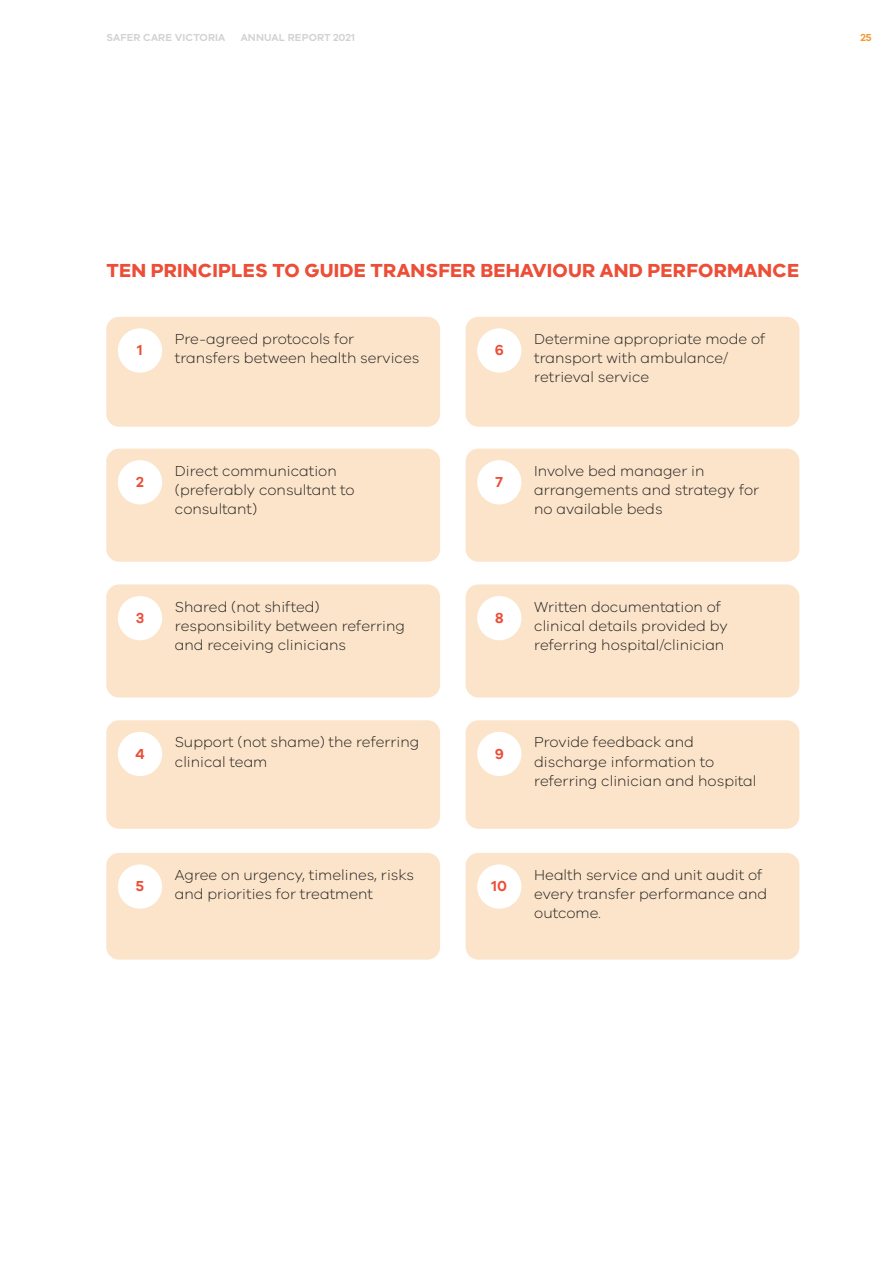
<style>
.page{position:relative;width:893px;height:1263px;background:#fff}
.page>*{position:absolute;margin:0;border:0;box-sizing:border-box;transform-origin:0 0}
.Heading_C_Orange_202{font:700 19.5px "VIC";letter-spacing:.01em;color:#ec4e37}
.Body_Copy_2022{font:300 15px/19px "VIC";color:#231f20}
.t1{font:600 15px "VIC";color:#ec4e37}
.t2{font:600 10.5px "VIC";letter-spacing:.01em;color:#d1d2d4}
.t3{font:600 10.5px "VIC";color:#f59632}
</style>
<div class="page">
<div style="left:106px;top:317px;width:334px;height:110px;background:#fbe4c9;border-radius:13px"></div>
<div style="left:466px;top:317px;width:333px;height:110px;background:#fbe4c9;border-radius:13px"></div>
<div style="left:106px;top:584px;width:334px;height:113px;background:#fbe4c9;border-radius:13px"></div>
<div style="left:466px;top:584px;width:333px;height:113px;background:#fbe4c9;border-radius:13px"></div>
<div style="left:106px;top:449px;width:334px;height:113px;background:#fbe4c9;border-radius:13px"></div>
<div style="left:466px;top:449px;width:333px;height:113px;background:#fbe4c9;border-radius:13px"></div>
<div style="left:106px;top:720px;width:334px;height:109px;background:#fbe4c9;border-radius:13px"></div>
<div style="left:466px;top:720px;width:333px;height:109px;background:#fbe4c9;border-radius:13px"></div>
<div style="left:106px;top:853px;width:334px;height:106px;background:#fbe4c9;border-radius:13px"></div>
<div style="left:466px;top:853px;width:333px;height:106px;background:#fbe4c9;border-radius:13px"></div>
<div style="left:118px;top:328px;width:44px;height:45px;background:#fff;border-radius:50%"></div>
<div style="left:477px;top:328px;width:44px;height:45px;background:#fff;border-radius:50%"></div>
<div style="left:118px;top:596px;width:44px;height:44px;background:#fff;border-radius:50%"></div>
<div style="left:477px;top:596px;width:44px;height:44px;background:#fff;border-radius:50%"></div>
<div style="left:118px;top:460px;width:44px;height:44px;background:#fff;border-radius:50%"></div>
<div style="left:477px;top:460px;width:44px;height:44px;background:#fff;border-radius:50%"></div>
<div style="left:118px;top:732px;width:44px;height:44px;background:#fff;border-radius:50%"></div>
<div style="left:477px;top:732px;width:44px;height:44px;background:#fff;border-radius:50%"></div>
<div style="left:118px;top:864px;width:44px;height:45px;background:#fff;border-radius:50%"></div>
<div style="left:477px;top:864px;width:44px;height:45px;background:#fff;border-radius:50%"></div>
<p class="t2" style="left:106px;top:31px;width:120px">SAFER CARE VICTORIA</p>
<p class="t2" style="left:241px;top:31px;width:116px">ANNUAL REPORT 2021</p>
<p class="t3" style="left:860px;top:31px;width:13px">25</p>
<p class="Heading_C_Orange_202" style="left:106px;top:258px;width:694px">TEN PRINCIPLES TO GUIDE TRANSFER BEHAVIOUR AND PERFORMANCE</p>
<p class="t1" style="left:137px;top:341px;width:7px">1</p>
<p class="Body_Copy_2022" style="left:175px;top:329px;width:246px">Pre-agreed protocols for transfers between health services</p>
<p class="t1" style="left:495px;top:341px;width:11px">6</p>
<p class="Body_Copy_2022" style="left:534px;top:329px;width:233px">Determine appropriate mode of transport with ambulance/ retrieval service</p>
<p class="t1" style="left:136px;top:473px;width:9px">2</p>
<p class="Body_Copy_2022" style="left:175px;top:461px;width:181px">Direct communication (preferably consultant to consultant)</p>
<p class="t1" style="left:496px;top:473px;width:9px">7</p>
<p class="Body_Copy_2022" style="left:534px;top:461px;width:227px">Involve bed manager in arrangements and strategy for no available beds</p>
<p class="t1" style="left:136px;top:609px;width:10px">3</p>
<p class="Body_Copy_2022" style="left:175px;top:597px;width:232px">Shared (not shifted) responsibility between referring and receiving clinicians</p>
<p class="t1" style="left:495px;top:609px;width:10px">8</p>
<p class="Body_Copy_2022" style="left:534px;top:597px;width:195px">Written documentation of clinical details provided by referring hospital/clinician</p>
<p class="t1" style="left:135px;top:744px;width:11px">4</p>
<p class="Body_Copy_2022" style="left:175px;top:732px;width:246px">Support (not shame) the referring clinical team</p>
<p class="t1" style="left:495px;top:744px;width:11px">9</p>
<p class="Body_Copy_2022" style="left:534px;top:732px;width:224px">Provide feedback and discharge information to referring clinician and hospital</p>
<p class="t1" style="left:136px;top:877px;width:10px">5</p>
<p class="Body_Copy_2022" style="left:175px;top:865px;width:241px">Agree on urgency, timelines, risks and priorities for treatment</p>
<p class="t1" style="left:492px;top:877px;width:17px">10</p>
<p class="Body_Copy_2022" style="left:534px;top:865px;width:234px">Health service and unit audit of every transfer performance and outcome.</p>
</div>
